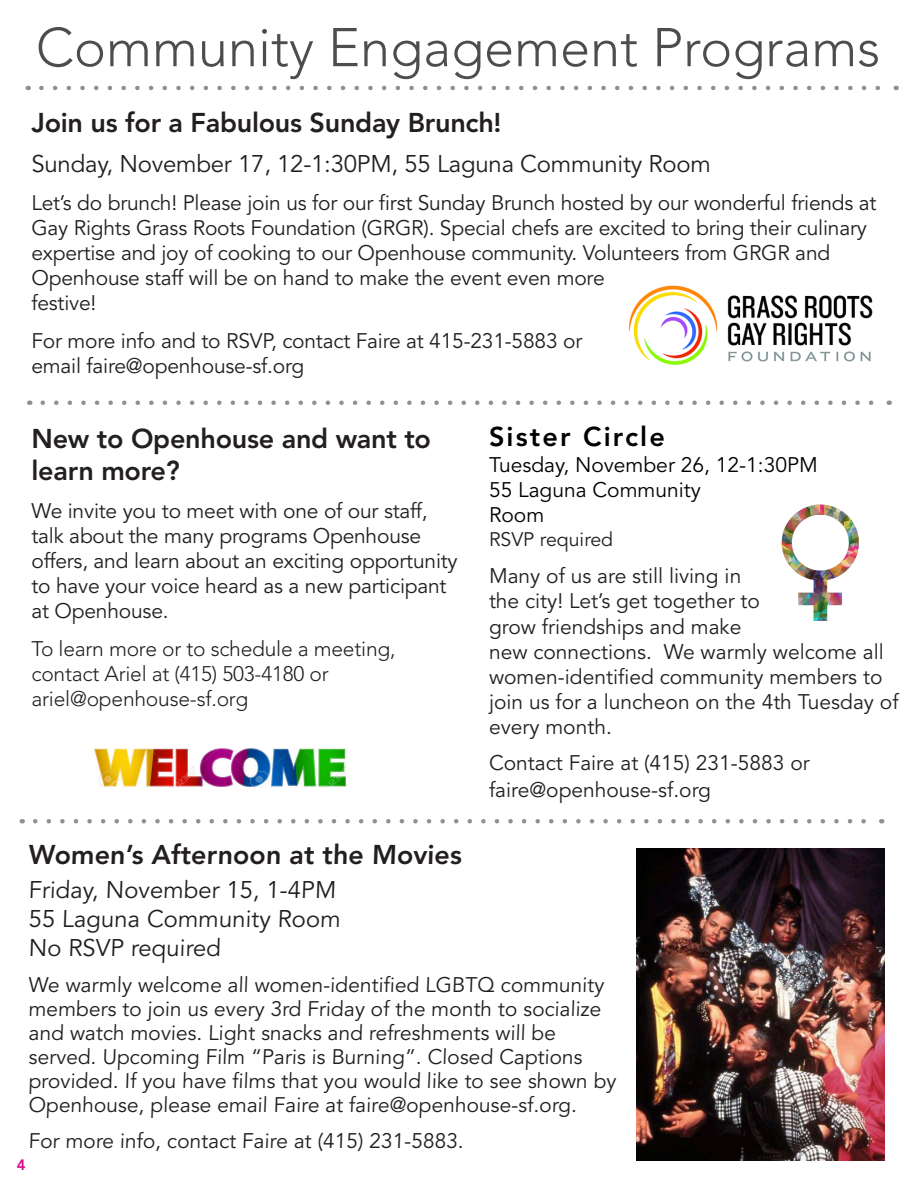
<style>
.page{position:relative;width:918px;height:1188px;background:#fff}
.page>*{position:absolute;margin:0;border:0;box-sizing:border-box;transform-origin:0 0}
.t1{font:300 54px "Avenir";color:#4d4d4d}
.t2{font:800 27px/32.4px "Avenir";letter-spacing:-.01em;color:#231f20}
.t3{font:800 27px "Avenir";letter-spacing:.08em;color:#000}
.t4{font:24px "Avenir";letter-spacing:-.01em;color:#231f20}
.t5{font:21px/25.2px "Avenir";letter-spacing:-.01em;color:#231f20}
.t6{font:300 21px "Avenir";letter-spacing:-.01em;color:#231f20}
.t7{font:21px/25.2px "Avenir";color:#000}
.t8{font:19.5px "Avenir";color:#231f20}
.t9{font:800 15px "Avenir";color:#d70c8c}
</style>
<div class="page">
<img style="left:94px;top:748px;width:252px;height:40px">
<svg style="left:41px;top:86px;width:839px;height:4px"></svg>
<img style="left:781px;top:504px;width:78px;height:117px">
<svg style="left:35px;top:819px;width:831px;height:5px"></svg>
<img style="left:637px;top:848px;width:247px;height:312px">
<svg style="left:43px;top:400px;width:831px;height:5px"></svg>
<img style="left:628px;top:285px;width:245px;height:80px">
<p class="t1" style="left:36px;top:16px;width:846px">Community Engagement Programs</p>
<p class="t2" style="left:31px;top:106px;width:472px">Join us for a Fabulous Sunday Brunch!</p>
<p class="t4" style="left:31px;top:150px;width:681px">Sunday, November 17, 12-1:30PM, 55 Laguna Community Room</p>
<p class="t5" style="left:31px;top:190px;width:847px">Let’s do brunch! Please join us for our first Sunday Brunch hosted by our wonderful friends at<br>Gay Rights Grass Roots Foundation (GRGR). Special chefs are excited to bring their culinary expertise and joy of cooking to our Openhouse community. Volunteers from GRGR and</p>
<p class="t5" style="left:31px;top:266px;width:575px">Openhouse staff will be on hand to make the event even more festive!</p>
<p class="t5" style="left:31px;top:328px;width:552px">For more info and to RSVP, contact Faire at 415-231-5883 or email faire@openhouse-sf.org</p>
<p class="t2" style="left:32px;top:422px;width:401px">New to Openhouse and want to learn more?</p>
<p class="t5" style="left:32px;top:498px;width:428px">We invite you to meet with one of our staff, talk about the many programs Openhouse offers, and learn about an exciting opportunity to have your voice heard as a new participant at Openhouse.</p>
<p class="t6" style="left:32px;top:636px;width:366px">To learn more or to schedule a meeting,</p>
<p class="t6" style="left:32px;top:661px;width:299px">contact Ariel at (415) 503-4180 or</p>
<p class="t6" style="left:32px;top:686px;width:218px">ariel@openhouse-sf.org</p>
<p class="t3" style="left:489px;top:421px;width:177px">Sister Circle</p>
<p class="t7" style="left:489px;top:452px;width:330px">Tuesday, November 26, 12-1:30PM</p>
<p class="t7" style="left:489px;top:478px;width:214px">55 Laguna Community<br>Room</p>
<p class="t8" style="left:489px;top:528px;width:126px">RSVP required</p>
<p class="t5" style="left:489px;top:564px;width:411px">Many of us are still living in<br>the city! Let’s get together to<br>grow friendships and make<br>new connections. We warmly welcome all women-identified community members to join us for a luncheon on the 4th Tuesday of every month.</p>
<p class="t5" style="left:489px;top:751px;width:322px">Contact Faire at (415) 231-5883 or</p>
<p class="t5" style="left:489px;top:778px;width:224px">faire@openhouse-sf.org</p>
<p class="t2" style="left:28px;top:838px;width:436px">Women’s Afternoon at the Movies</p>
<p class="t4" style="left:28px;top:876px;width:310px">Friday, November 15, 1-4PM</p>
<p class="t4" style="left:28px;top:905px;width:315px">55 Laguna Community Room</p>
<p class="t4" style="left:28px;top:934px;width:195px">No RSVP required</p>
<p class="t5" style="left:28px;top:973px;width:590px;line-height:24px">We warmly welcome all women-identified LGBTQ community members to join us every 3rd Friday of the month to socialize and watch movies. Light snacks and refreshments will be served. Upcoming Film “Paris is Burning”. Closed Captions provided. If you have films that you would like to see shown by Openhouse, please email Faire at faire@openhouse-sf.org.</p>
<p class="t5" style="left:28px;top:1129px;width:438px">For more info, contact Faire at (415) 231-5883.</p>
<p class="t9" style="left:17px;top:1156px;width:10px">4</p>
</div>
